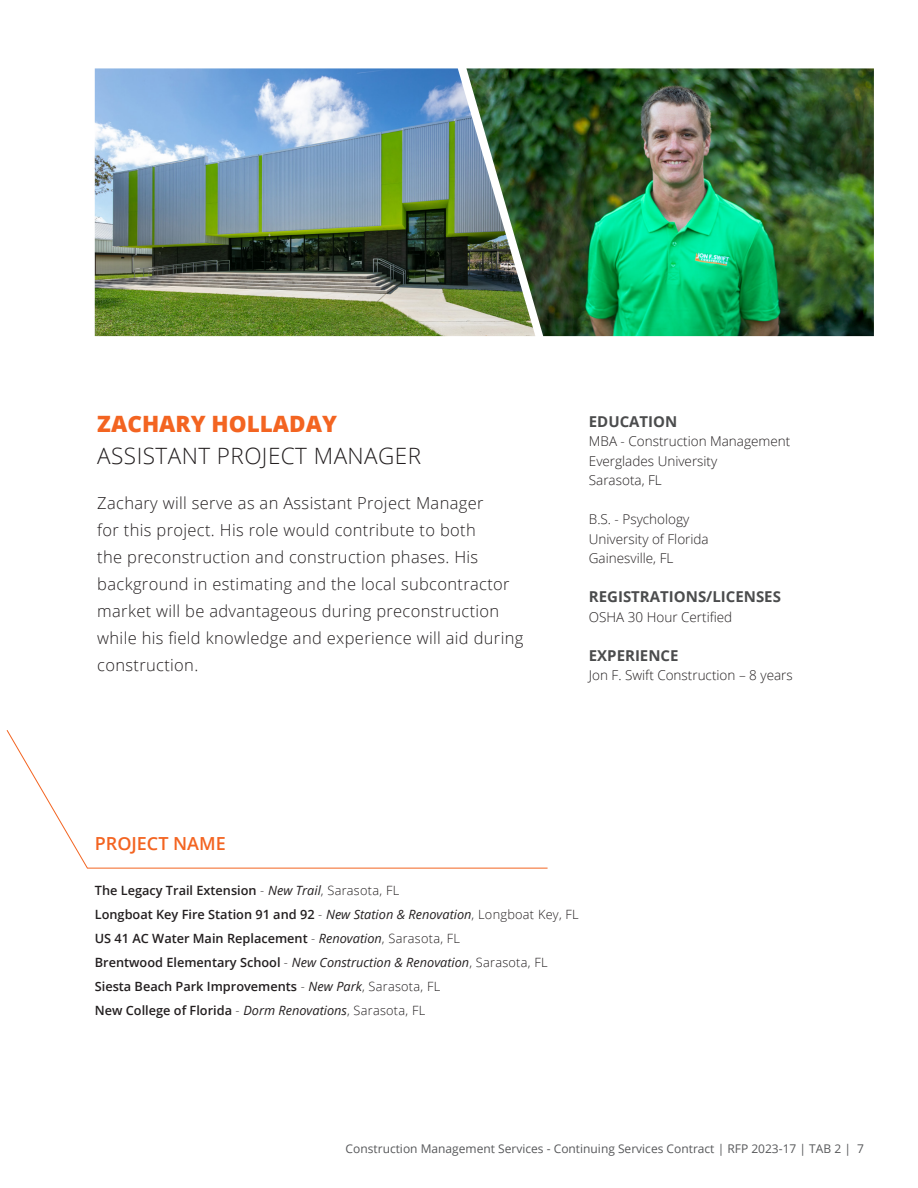
<style>
.page{position:relative;width:918px;height:1188px;background:#fff}
.page>*{position:absolute;margin:0;border:0;box-sizing:border-box;transform-origin:0 0}
.t1{font:300 22.5px "Open Sans";letter-spacing:.02em;color:#231f20}
.t2{font:800 22.5px "Open Sans";color:#f36421}
.t3{font:600 18px "Open Sans";color:#f36421}
.t4{font:300 16.5px/27px "Open Sans";letter-spacing:.02em;color:#231f20}
.t5{font:700 15px "Open Sans";color:#4b4c4d}
.t6{font:300 13.5px/19.5px "Open Sans";color:#231f20}
.t7{font:600 12.75px/24px "Open Sans";color:#231f20}
.t8{font:12px "Open Sans";color:#57585a}
.s1{font-weight:300}
.s2{font-weight:400;font-style:italic}
</style>
<div class="page">
<svg style="left:6px;top:730px;width:542px;height:139px"></svg>
<img style="left:535px;top:68px;width:339px;height:268px">
<img style="left:95px;top:68px;width:440px;height:268px">
<h1 class="t2" style="left:97px;top:407px;width:241px">ZACHARY HOLLADAY</h1>
<h1 class="t1" style="left:97px;top:440px;width:325px">ASSISTANT PROJECT MANAGER</h1>
<p class="t4" style="left:97px;top:489px;width:428px">Zachary will serve as an Assistant Project Manager<br>for this project. His role would contribute to both<br>the preconstruction and construction phases. His background in estimating and the local subcontractor market will be advantageous during preconstruction while his field knowledge and experience will aid during construction.</p>
<p class="t5" style="left:589px;top:411px;width:90px">EDUCATION</p>
<p class="t6" style="left:589px;top:431px;width:203px">MBA - Construction Management<br>Everglades University<br>Sarasota, FL</p>
<p class="t6" style="left:589px;top:509px;width:121px">B.S. - Psychology<br>University of Florida<br>Gainesville, FL</p>
<p class="t5" style="left:589px;top:586px;width:194px">REGISTRATIONS/LICENSES</p>
<p class="t6" style="left:589px;top:607px;width:145px">OSHA 30 Hour Certified</p>
<p class="t5" style="left:589px;top:645px;width:91px">EXPERIENCE</p>
<p class="t6" style="left:589px;top:665px;width:205px">Jon F. Swift Construction – 8 years</p>
<h2 class="t3" style="left:95px;top:831px;width:133px">PROJECT NAME</h2>
<p class="t7" style="left:95px;top:878px;width:486px">The Legacy Trail Extension <span class="s1">-</span> <span class="s2">New Trail</span><span class="s1">, Sarasota, FL<br></span>Longboat Key Fire Station 91 and 92 <span class="s1">-</span> <span class="s2">New Station &amp; Renovation</span><span class="s1">, Longboat Key, FL </span>US 41 AC Water Main Replacement <span class="s1">-</span> <span class="s2">Renovation</span><span class="s1">, Sarasota, FL<br></span>Brentwood Elementary School <span class="s1">-</span> <span class="s2">New Construction &amp; Renovation</span><span class="s1">, Sarasota, FL </span>Siesta Beach Park Improvements <span class="s1">-</span> <span class="s2">New Park</span><span class="s1">, Sarasota, FL<br></span>New College of Florida <span class="s1">-</span> <span class="s2">Dorm Renovations</span><span class="s1">, Sarasota, FL</span></p>
<p class="t8" style="left:346px;top:1140px;width:520px">Construction Management Services - Continuing Services Contract | RFP 2023-17 | TAB 2 | 7</p>
</div>
